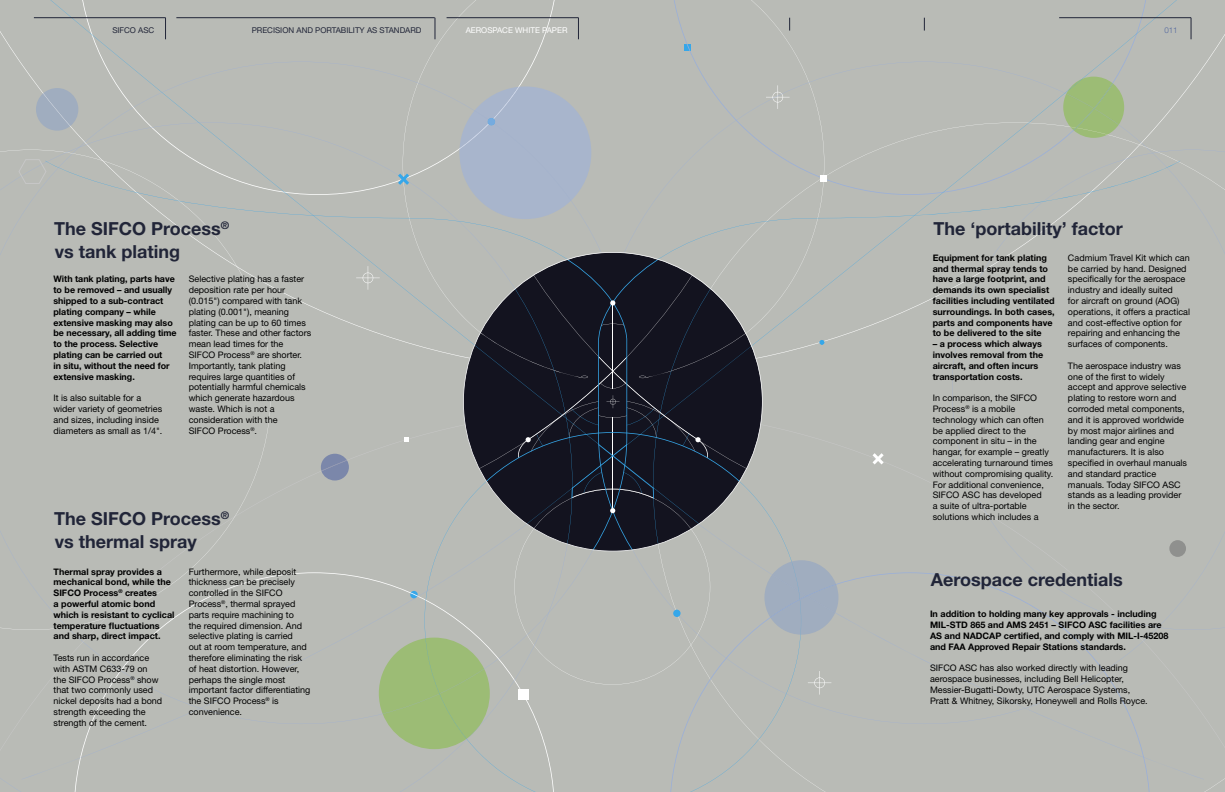
<style>
.page{position:relative;width:1225px;height:792px;background:#fff}
.page>*{position:absolute;margin:0;border:0;box-sizing:border-box;transform-origin:0 0}
.t1{font:700 18px/23px "Helvetica Neue LT Std";color:#212538}
.t2{font:9px/10.8px "Helvetica Neue LT Std";color:#000}
.t3{font:700 9px/10.8px "Helvetica Neue LT Std";color:#000}
.t4{font:8px "Helvetica Neue LT Std";color:#212538}
.t5{font:8px "Helvetica Neue LT Std";color:#fff}
.t6{font:300 8px "Helvetica Neue LT Std";color:#52679f}
</style>
<div class="page">
<div style="left:951px;top:150px;width:273px;height:480px;background:#b9bbb6"></div>
<div style="left:572px;top:749px;width:97px;height:43px;background:#b9bbb6"></div>
<div style="left:669px;top:749px;width:481px;height:43px;background:#b9bbb6"></div>
<div style="left:0;top:504px;width:572px;height:288px;background:#b9bbb6"></div>
<div style="left:689px;top:517px;width:514px;height:262px;background:#b9bbb6"></div>
<div style="left:21px;top:517px;width:515px;height:262px;background:#b9bbb6"></div>
<div style="left:673px;top:0;width:539px;height:502px;background:#b9bbb6"></div>
<div style="left:0;top:0;width:673px;height:504px;background:#b9bbb6"></div>
<svg style="left:459px;top:86px;width:132px;height:133px;background:#abb6c7"></svg>
<svg style="left:1063px;top:77px;width:61px;height:61px;background:#a1bb84"></svg>
<svg style="left:321px;top:454px;width:28px;height:27px"></svg>
<svg style="left:321px;top:460px;width:26px;height:11px"></svg>
<svg style="left:356px;top:252px;width:482px;height:497px;background:#888b89"></svg>
<svg style="left:36px;top:88px;width:42px;height:43px"></svg>
<div style="left:43px;top:93px;width:27px;height:33px;background:#a0adbf"></div>
<hr style="left:34px;top:18px;width:131px;height:1px;background:#212538">
<svg style="left:165px;top:18px;width:1px;height:21px"></svg>
<svg style="left:435px;top:18px;width:1px;height:21px"></svg>
<hr style="left:446px;top:18px;width:132px;height:1px;background:#212538">
<svg style="left:578px;top:18px;width:1px;height:21px"></svg>
<hr style="left:1059px;top:18px;width:131px;height:1px;background:#212538">
<svg style="left:1190px;top:18px;width:1px;height:21px"></svg>
<svg style="left:924px;top:18px;width:1px;height:13px"></svg>
<svg style="left:789px;top:18px;width:1px;height:13px"></svg>
<svg style="left:18px;top:159px;width:29px;height:26px"></svg>
<hr style="left:176px;top:18px;width:258px;height:1px;background:#212538">
<div style="left:1169px;top:540px;width:16px;height:17px;background:#8f908e;border-radius:50%"></div>
<p class="t4" style="left:112px;top:26px;width:44px">SIFCO ASC</p>
<p class="t4" style="left:252px;top:26px;width:171px">PRECISION AND PORTABILITY AS STANDARD</p>
<p class="t5" style="left:465px;top:26px;width:103px">AEROSPACE WHITE PAPER</p>
<p class="t6" style="left:1164px;top:26px;width:15px">011</p>
<h1 class="t1" style="left:54px;top:216px;width:177px">The SIFCO Process<sup>® </sup>vs tank plating</h1>
<p class="t3" style="left:53px;top:274px;width:125px">With tank plating, parts have to be removed – and usually shipped to a sub-contract plating company – while extensive masking may also be necessary, all adding time to the process. Selective plating can be carried out<br>in situ, without the need for extensive masking.</p>
<p class="t2" style="left:53px;top:392px;width:110px">It is also suitable for a wider variety of geometries and sizes, including inside diameters as small as 1/4".</p>
<p class="t2" style="left:189px;top:274px;width:124px">Selective plating has a faster deposition rate per hour (0.015") compared with tank plating (0.001"), meaning plating can be up to 60 times faster. These and other factors mean lead times for the<br>SIFCO Process<sup>®</sup> are shorter.<br>Importantly, tank plating requires large quantities of potentially harmful chemicals which generate hazardous waste. Which is not a consideration with the<br>SIFCO Process<sup>®</sup>.</p>
<h1 class="t1" style="left:54px;top:507px;width:177px">The SIFCO Process<sup>® </sup>vs thermal spray</h1>
<p class="t3" style="left:53px;top:566px;width:122px">Thermal spray provides a mechanical bond, while the<br>SIFCO Process<sup>®</sup> creates<br>a powerful atomic bond which is resistant to cyclical temperature fluctuations and sharp, direct impact.</p>
<p class="t2" style="left:53px;top:652px;width:110px">Tests run in accordance with ASTM C633‑79 on the SIFCO Process<sup>®</sup> show that two commonly used nickel deposits had a bond strength exceeding the strength of the cement.</p>
<p class="t2" style="left:189px;top:566px;width:123px">Furthermore, while deposit thickness can be precisely controlled in the SIFCO<br>Process<sup>®</sup>, thermal sprayed parts require machining to<br>the required dimension. And selective plating is carried<br>out at room temperature, and therefore eliminating the risk of heat distortion. However, perhaps the single most important factor differentiating the SIFCO Process<sup>®</sup> is convenience.</p>
<h1 class="t1" style="left:933px;top:216px;width:191px">The ‘portability’ factor</h1>
<p class="t3" style="left:932px;top:252px;width:123px">Equipment for tank plating and thermal spray tends to have a large footprint, and demands its own specialist facilities including ventilated surroundings. In both cases, parts and components have to be delivered to the site</p>
<p class="t3" style="left:932px;top:338px;width:112px">– a process which always involves removal from the aircraft, and often incurs transportation costs.</p>
<p class="t2" style="left:932px;top:392px;width:122px">In comparison, the SIFCO<br>Process<sup>®</sup> is a mobile technology which can often be applied direct to the component in situ – in the hangar, for example – greatly accelerating turnaround times without compromising quality.<br>For additional convenience,<br>SIFCO ASC has developed<br>a suite of ultra‑portable solutions which includes a</p>
<p class="t2" style="left:1067px;top:252px;width:124px">Cadmium Travel Kit which can be carried by hand. Designed specifically for the aerospace industry and ideally suited<br>for aircraft on ground (AOG) operations, it offers a practical and cost‑effective option for repairing and enhancing the surfaces of components.</p>
<p class="t2" style="left:1067px;top:360px;width:121px">The aerospace industry was one of the first to widely accept and approve selective plating to restore worn and corroded metal components, and it is approved worldwide by most major airlines and landing gear and engine manufacturers. It is also specified in overhaul manuals and standard practice manuals. Today SIFCO ASC stands as a leading provider in the sector.</p>
<h1 class="t1" style="left:930px;top:568px;width:193px">Aerospace credentials</h1>
<p class="t3" style="left:929px;top:608px;width:240px">In addition to holding many key approvals - including MIL-STD 865 and AMS 2451 – SIFCO ASC facilities are AS and NADCAP certified, and comply with MIL-I-45208 and FAA Approved Repair Stations standards.</p>
<p class="t2" style="left:929px;top:662px;width:219px">SIFCO ASC has also worked directly with leading aerospace businesses, including Bell Helicopter, Messier‑Bugatti‑Dowty, UTC Aerospace Systems, Pratt &amp; Whitney, Sikorsky, Honeywell and Rolls Royce.</p>
</div>
